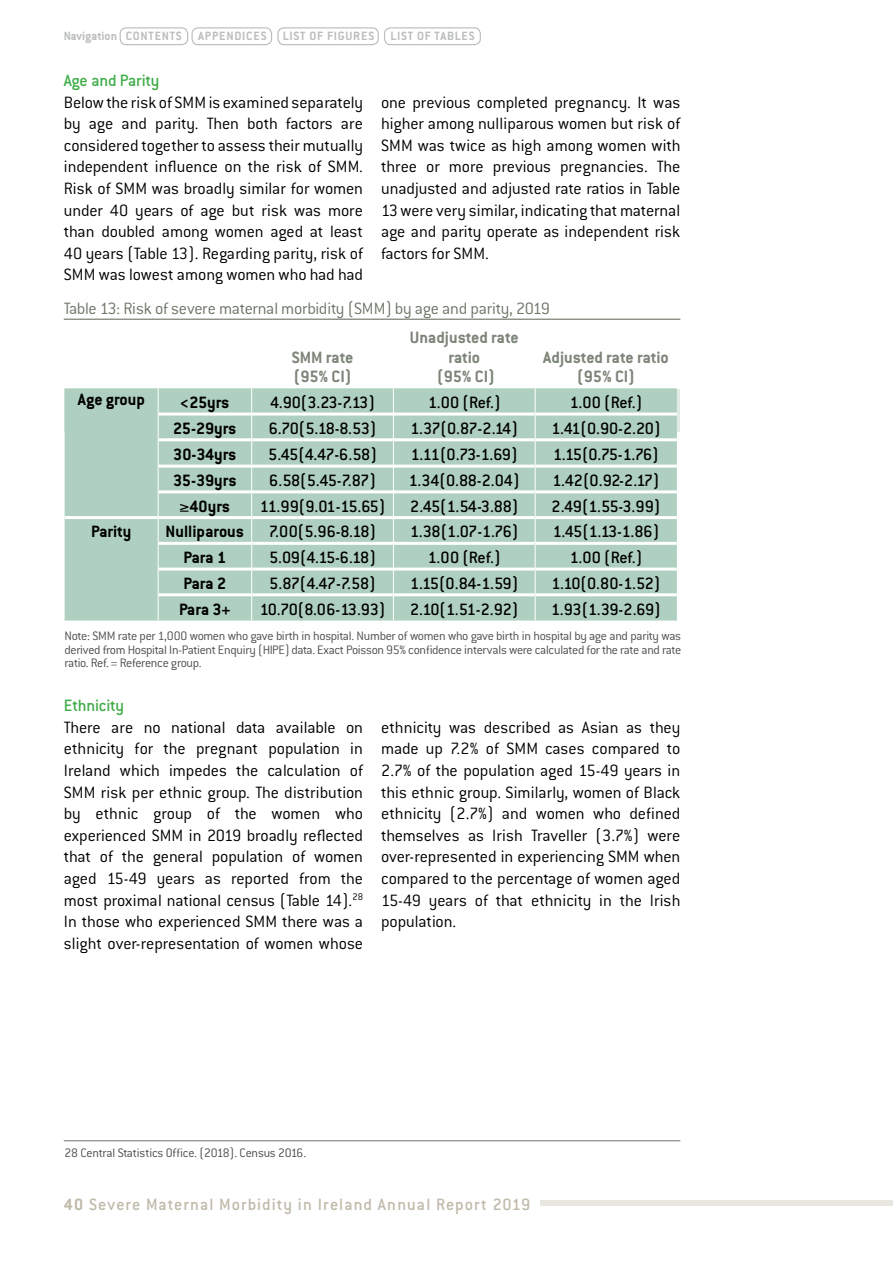
<style>
.page{position:relative;width:893px;height:1263px;background:#fff}
.page>*{position:absolute;margin:0;border:0;box-sizing:border-box;transform-origin:0 0}
.t1{font:300 18px/21.6px "Conduit ITC";letter-spacing:-.005em;color:#000;text-align:justify}
.t2{font:500 18px "Conduit ITC";letter-spacing:-.035em;color:#000}
.t3{font:700 18px "Conduit ITC";color:#000}
.t4{font:700 18px/19.5px "Conduit ITC";color:#7d8579;text-align:center}
.t5{font:300 18px "Conduit ITC";letter-spacing:-.015em;color:#6c7567}
.t6{font:500 18px "Conduit ITC";letter-spacing:.055em;color:#bfbaaa}
.t7{font:500 18px "Conduit ITC";letter-spacing:-.01em;color:#41ad49}
.t8{font:300 13.5px/13.5px "Conduit ITC";letter-spacing:-.025em;color:#4d4d4f;text-align:justify}
.t9{font:700 13.2px "Conduit ITC";letter-spacing:.06em;color:#bcbec0}
.s1{font-weight:700}
</style>
<div class="page">
<div style="left:540px;top:1200px;width:353px;height:6px;background:#e8e6e0"></div>
<hr style="left:64px;top:1140px;width:616px;height:1px;background:#6c7567">
<hr style="left:64px;top:319px;width:616px;height:1px;background:#6c7567">
<div style="left:65px;top:388px;width:612px;height:232px;background:#afd0c0"></div>
<hr style="left:159px;top:413px;width:92px;height:3px;background:#fff">
<hr style="left:252px;top:413px;width:141px;height:3px;background:#fff">
<hr style="left:394px;top:413px;width:141px;height:3px;background:#fff">
<hr style="left:535px;top:413px;width:142px;height:3px;background:#fff">
<hr style="left:159px;top:438px;width:92px;height:3px;background:#fff">
<hr style="left:252px;top:438px;width:141px;height:3px;background:#fff">
<hr style="left:394px;top:438px;width:141px;height:3px;background:#fff">
<hr style="left:535px;top:438px;width:142px;height:3px;background:#fff">
<hr style="left:159px;top:465px;width:92px;height:3px;background:#fff">
<hr style="left:252px;top:465px;width:141px;height:3px;background:#fff">
<hr style="left:394px;top:465px;width:141px;height:3px;background:#fff">
<hr style="left:535px;top:465px;width:142px;height:3px;background:#fff">
<hr style="left:159px;top:490px;width:92px;height:3px;background:#fff">
<hr style="left:252px;top:490px;width:141px;height:3px;background:#fff">
<hr style="left:394px;top:490px;width:141px;height:3px;background:#fff">
<hr style="left:535px;top:490px;width:142px;height:3px;background:#fff">
<hr style="left:65px;top:516px;width:93px;height:3px;background:#fff">
<hr style="left:159px;top:516px;width:92px;height:3px;background:#fff">
<hr style="left:252px;top:516px;width:141px;height:3px;background:#fff">
<hr style="left:394px;top:516px;width:141px;height:3px;background:#fff">
<hr style="left:535px;top:516px;width:142px;height:3px;background:#fff">
<hr style="left:159px;top:542px;width:92px;height:3px;background:#fff">
<hr style="left:252px;top:542px;width:141px;height:3px;background:#fff">
<hr style="left:394px;top:542px;width:141px;height:3px;background:#fff">
<hr style="left:535px;top:542px;width:142px;height:3px;background:#fff">
<hr style="left:159px;top:568px;width:92px;height:3px;background:#fff">
<hr style="left:252px;top:568px;width:141px;height:3px;background:#fff">
<hr style="left:394px;top:568px;width:141px;height:3px;background:#fff">
<hr style="left:535px;top:568px;width:142px;height:3px;background:#fff">
<hr style="left:159px;top:593px;width:92px;height:3px;background:#fff">
<hr style="left:252px;top:593px;width:141px;height:3px;background:#fff">
<hr style="left:394px;top:593px;width:141px;height:3px;background:#fff">
<hr style="left:535px;top:593px;width:142px;height:3px;background:#fff">
<svg style="left:251px;top:388px;width:1px;height:232px"></svg>
<svg style="left:393px;top:388px;width:1px;height:232px"></svg>
<svg style="left:535px;top:388px;width:1px;height:232px"></svg>
<svg style="left:158px;top:388px;width:1px;height:232px"></svg>
<div style="left:120px;top:27px;width:68px;height:18px;border:1px solid #bcbec0;border-radius:6px"></div>
<div style="left:191px;top:27px;width:81px;height:18px;border:1px solid #bcbec0;border-radius:6px"></div>
<div style="left:277px;top:27px;width:102px;height:18px;border:1px solid #bcbec0;border-radius:6px"></div>
<div style="left:384px;top:27px;width:97px;height:18px;border:1px solid #bcbec0;border-radius:6px"></div>
<p class="t9" style="left:64px;top:28px;width:412px">Navigation CONTENTS APPENDICES LIST OF FIGURES LIST OF TABLES</p>
<p class="t7" style="left:64px;top:70px;width:97px">Age and Parity</p>
<p class="t1" style="left:64px;top:91px;width:301px">Below the risk of SMM is examined separately by age and parity. Then both factors are considered together to assess their mutually independent influence on the risk of SMM.<br>Risk of SMM was broadly similar for women under 40 years of age but risk was more than doubled among women aged at least 40 years (Table 13). Regarding parity, risk of SMM was lowest among women who had had</p>
<p class="t1" style="left:381px;top:91px;width:301px">one previous completed pregnancy. It was higher among nulliparous women but risk of SMM was twice as high among women with three or more previous pregnancies. The unadjusted and adjusted rate ratios in Table 13 were very similar, indicating that maternal age and parity operate as independent risk factors for SMM.</p>
<p class="t5" style="left:64px;top:298px;width:488px">Table 13: Risk of severe maternal morbidity (SMM) by age and parity, 2019</p>
<p class="t4" style="left:292px;top:347px;width:63px;text-align:left">SMM rate (95% CI)</p>
<p class="t4" style="left:410px;top:328px;width:110px">Unadjusted rate ratio<br>(95% CI)</p>
<p class="t4" style="left:543px;top:347px;width:127px">Adjusted rate ratio (95% CI)</p>
<p class="t3" style="left:78px;top:389px;width:69px">Age group</p>
<p class="t3" style="left:180px;top:392px;width:51px">&lt;25yrs</p>
<p class="t2" style="left:270px;top:392px;width:106px">4.90(3.23-7.13)</p>
<p class="t2" style="left:428px;top:392px;width:74px">1.00 (Ref.)</p>
<p class="t2" style="left:570px;top:392px;width:74px">1.00 (Ref.)</p>
<p class="t3" style="left:173px;top:418px;width:65px">25-29yrs</p>
<p class="t2" style="left:269px;top:418px;width:109px">6.70(5.18-8.53)</p>
<p class="t2" style="left:411px;top:418px;width:109px">1.37(0.87-2.14)</p>
<p class="t2" style="left:551px;top:418px;width:111px">1.41(0.90-2.20)</p>
<p class="t3" style="left:173px;top:444px;width:65px">30-34yrs</p>
<p class="t2" style="left:268px;top:444px;width:110px">5.45(4.47-6.58)</p>
<p class="t2" style="left:411px;top:444px;width:108px">1.11(0.73-1.69)</p>
<p class="t2" style="left:553px;top:444px;width:107px">1.15(0.75-1.76)</p>
<p class="t3" style="left:173px;top:470px;width:65px">35-39yrs</p>
<p class="t2" style="left:269px;top:470px;width:108px">6.58(5.45-7.87)</p>
<p class="t2" style="left:409px;top:470px;width:112px">1.34(0.88-2.04)</p>
<p class="t2" style="left:553px;top:470px;width:108px">1.42(0.92-2.17)</p>
<p class="t3" style="left:180px;top:495px;width:52px">≥40yrs</p>
<p class="t2" style="left:260px;top:496px;width:127px">11.99(9.01-15.65)</p>
<p class="t2" style="left:410px;top:496px;width:110px">2.45(1.54-3.88)</p>
<p class="t2" style="left:552px;top:496px;width:110px">2.49(1.55-3.99)</p>
<p class="t3" style="left:91px;top:521px;width:42px">Parity</p>
<p class="t3" style="left:166px;top:521px;width:80px">Nulliparous</p>
<p class="t2" style="left:269px;top:522px;width:109px">7.00(5.96-8.18)</p>
<p class="t2" style="left:410px;top:522px;width:110px">1.38(1.07-1.76)</p>
<p class="t2" style="left:553px;top:522px;width:108px">1.45(1.13-1.86)</p>
<p class="t3" style="left:184px;top:547px;width:44px">Para 1</p>
<p class="t2" style="left:269px;top:547px;width:108px">5.09(4.15-6.18)</p>
<p class="t2" style="left:428px;top:547px;width:74px">1.00 (Ref.)</p>
<p class="t2" style="left:570px;top:547px;width:74px">1.00 (Ref.)</p>
<p class="t3" style="left:184px;top:573px;width:44px">Para 2</p>
<p class="t2" style="left:269px;top:573px;width:108px">5.87(4.47-7.58)</p>
<p class="t2" style="left:410px;top:573px;width:109px">1.15(0.84-1.59)</p>
<p class="t2" style="left:552px;top:573px;width:110px">1.10(0.80-1.52)</p>
<p class="t3" style="left:179px;top:598px;width:53px">Para 3+</p>
<p class="t2" style="left:260px;top:599px;width:127px">10.70(8.06-13.93)</p>
<p class="t2" style="left:410px;top:599px;width:110px">2.10(1.51-2.92)</p>
<p class="t2" style="left:551px;top:599px;width:111px">1.93(1.39-2.69)</p>
<p class="t8" style="left:65px;top:629px;width:618px">Note: SMM rate per 1,000 women who gave birth in hospital. Number of women who gave birth in hospital by age and parity was derived from Hospital In-Patient Enquiry (HIPE) data. Exact Poisson 95% confidence intervals were calculated for the rate and rate ratio. Ref. = Reference group.</p>
<p class="t7" style="left:64px;top:695px;width:62px">Ethnicity</p>
<p class="t1" style="left:64px;top:716px;width:301px">There are no national data available on ethnicity for the pregnant population in Ireland which impedes the calculation of SMM risk per ethnic group. The distribution by ethnic group of the women who experienced SMM in 2019 broadly reflected that of the general population of women aged 15-49 years as reported from the most proximal national census (Table 14).<sup>28<br></sup>In those who experienced SMM there was a slight over-representation of women whose</p>
<p class="t1" style="left:381px;top:716px;width:301px">ethnicity was described as Asian as they made up 7.2% of SMM cases compared to 2.7% of the population aged 15-49 years in this ethnic group. Similarly, women of Black ethnicity (2.7%) and women who defined themselves as Irish Traveller (3.7%) were over-represented in experiencing SMM when compared to the percentage of women aged 15-49 years of that ethnicity in the Irish population.</p>
<p class="t8" style="left:65px;top:1145px;width:243px">28 Central Statistics Office. (2018). Census 2016.</p>
<p class="t6" style="left:64px;top:1194px;width:468px"><span class="s1">40</span> Severe Maternal Morbidity in Ireland Annual Report 2019</p>
</div>
